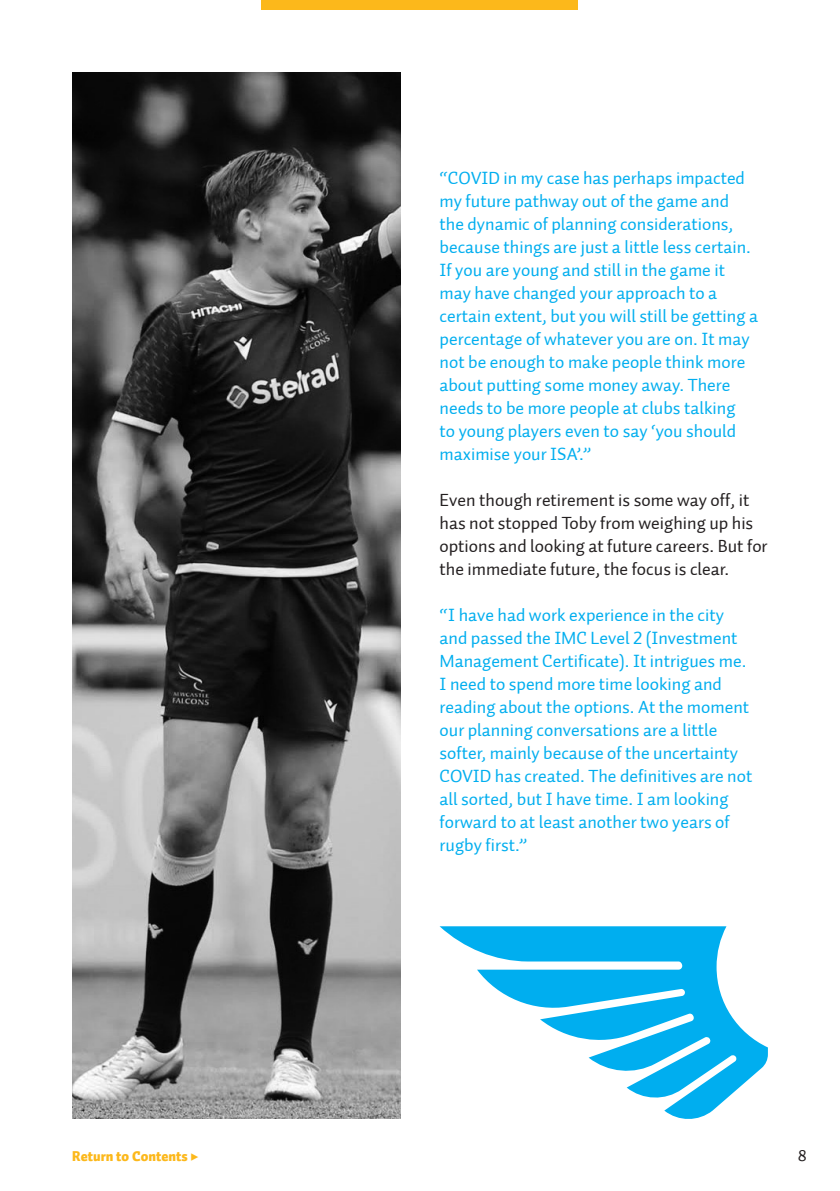
<style>
.page{position:relative;width:840px;height:1191px;background:#fff}
.page>*{position:absolute;margin:0;border:0;box-sizing:border-box;transform-origin:0 0}
.t1{font:18px/23px "Auto 1 Regular LF";color:#00aeef}
.t2{font:18px/23px "Auto 1 Regular LF";color:#231f20}
.t3{font:16px "Auto 1 Regular LF";color:#231f20}
.t4{font:14px "Auto 1 Black LF";color:#fcb81b}
.s1{font-family:"Source Sans Pro"}
</style>
<div class="page">
<div style="left:261px;top:0;width:317px;height:10px;background:#fcb81b"></div>
<img style="left:72px;top:72px;width:328px;height:1047px">
<svg style="left:439px;top:926px;width:328px;height:193px"></svg>
<p class="t4" style="left:72px;top:1146px;width:128px">Return to Contents <span class="s1">▶</span></p>
<p class="t1" style="left:439px;top:167px;width:320px">“COVID in my case has perhaps impacted my future pathway out of the game and the dynamic of planning considerations, because things are just a little less certain.<br>If you are young and still in the game it may have changed your approach to a certain extent, but you will still be getting a percentage of whatever you are on. It may not be enough to make people think more about putting some money away. There needs to be more people at clubs talking<br>to young players even to say ‘you should maximise your ISA’.”</p>
<p class="t2" style="left:439px;top:489px;width:329px">Even though retirement is some way off, it has not stopped Toby from weighing up his options and looking at future careers. But for the immediate future, the focus is clear.</p>
<p class="t1" style="left:439px;top:604px;width:314px">“I have had work experience in the city and passed the IMC Level 2 (Investment Management Certificate). It intrigues me.<br>I need to spend more time looking and reading about the options. At the moment our planning conversations are a little softer, mainly because of the uncertainty COVID has created. The definitives are not all sorted, but I have time. I am looking forward to at least another two years of rugby first.”</p>
<p class="t3" style="left:797px;top:1145px;width:11px">8</p>
</div>
